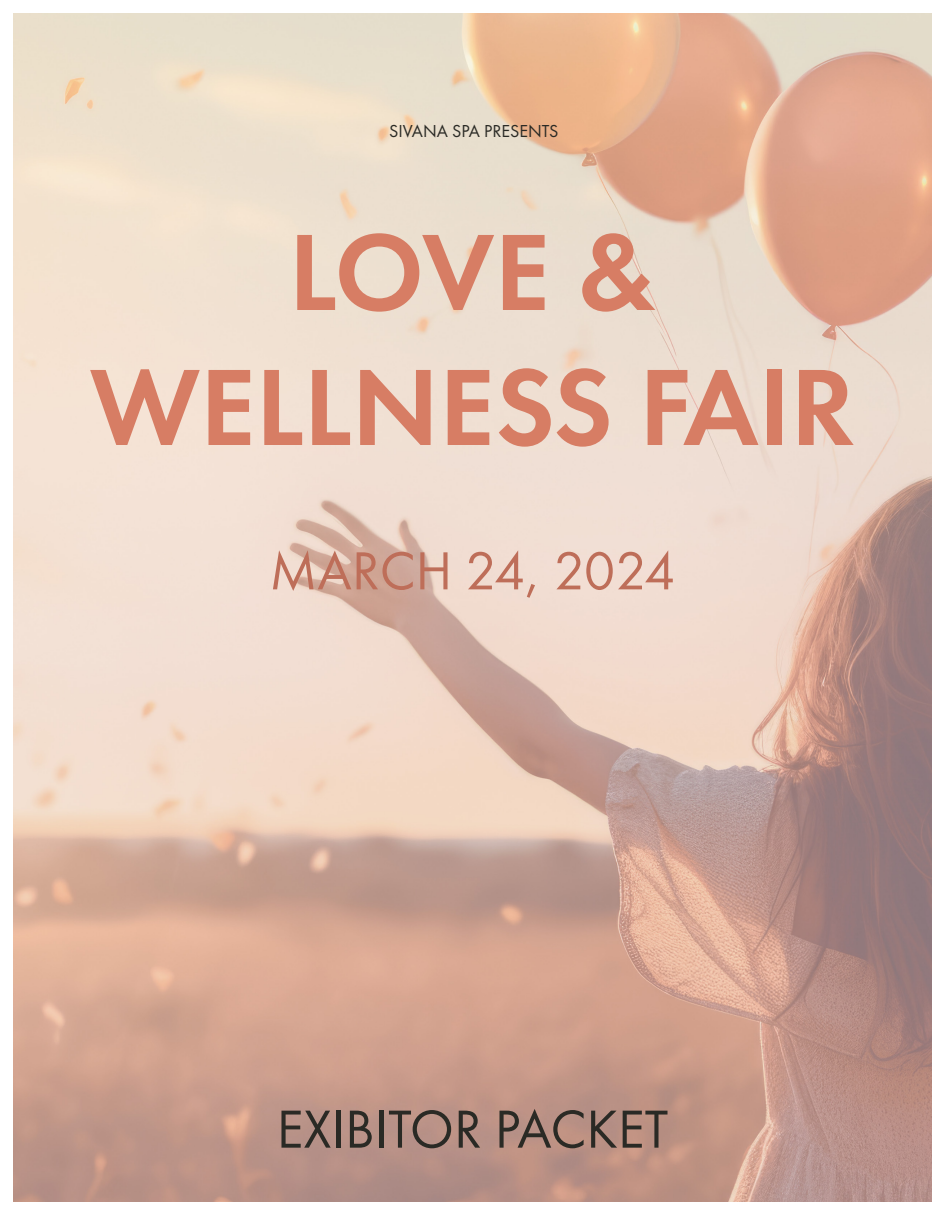
<style>
.page{position:relative;width:945px;height:1215px;background:#fff}
.page>*{position:absolute;margin:0;border:0;box-sizing:border-box;transform-origin:0 0}
.t1{font:600 112.5px "Futura PT";color:#d77d64}
.t2{font:55.5px "Futura PT";color:#2a2a25}
.t3{font:55.5px "Futura PT";color:#be6e59}
.t4{font:18px "Futura PT";color:#2a2a25}
</style>
<div class="page">
<img style="left:14px;top:14px;width:918px;height:1188px">
<p class="t4" style="left:389px;top:121px;width:171px">SIVANA SPA PRESENTS</p>
<p class="t1" style="left:289px;top:202px;width:369px">LOVE &amp;</p>
<p class="t1" style="left:90px;top:337px;width:767px">WELLNESS FAIR</p>
<p class="t3" style="left:269px;top:538px;width:408px">MARCH 24, 2024</p>
<p class="t2" style="left:277px;top:1096px;width:393px">EXIBITOR PACKET</p>
</div>
